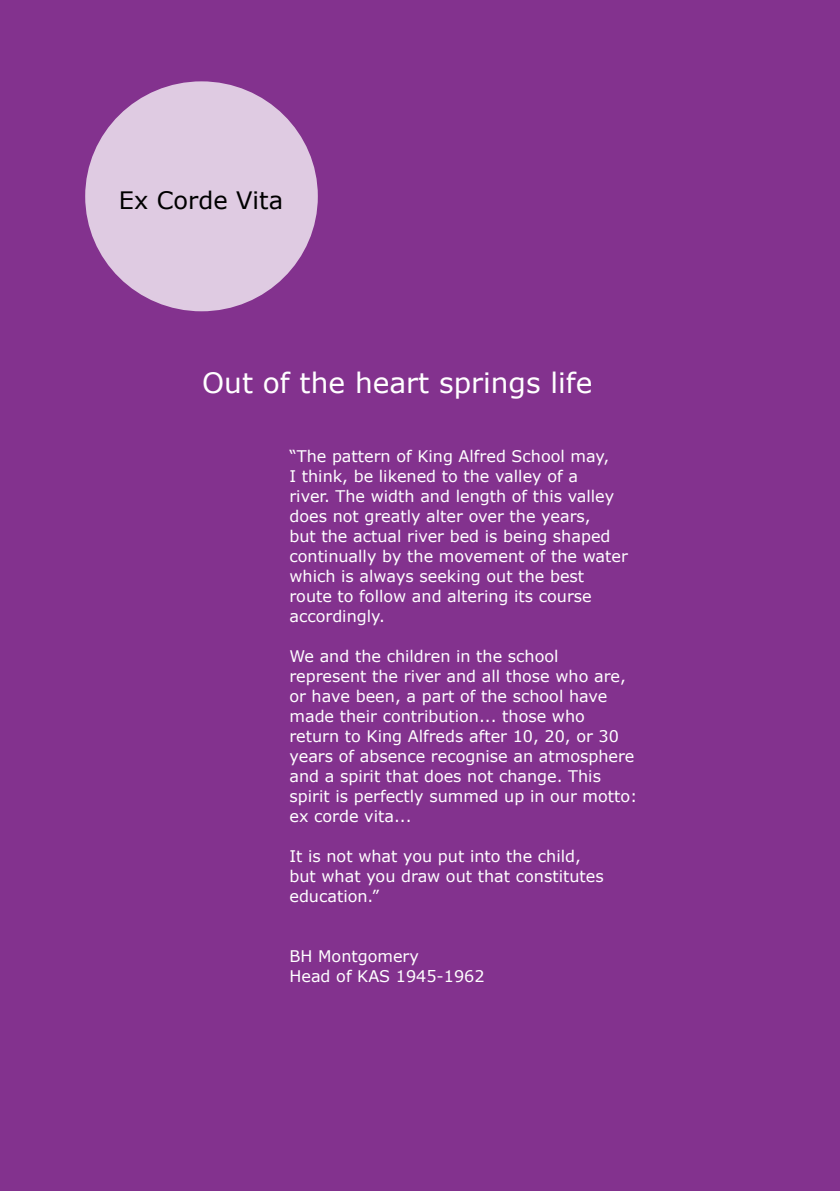
<style>
.page{position:relative;width:840px;height:1191px;background:#fff}
.page>*{position:absolute;margin:0;border:0;box-sizing:border-box;transform-origin:0 0}
.t1{font:28px "Verdana";color:#fff}
.t2{font:24px "Verdana";color:#000}
.t3{font:16px/20px "Verdana";color:#fff}
</style>
<div class="page">
<div style="left:0;top:0;width:839px;height:1191px;background:#83328e"></div>
<div style="left:85px;top:81px;width:232px;height:230px;background:#dfcbe2;border-radius:50%"></div>
<h2 class="t2" style="left:119px;top:184px;width:165px">Ex Corde Vita</h2>
<h1 class="t1" style="left:202px;top:364px;width:391px">Out of the heart springs life</h1>
<p class="t3" style="left:289px;top:446px;width:340px">“The pattern of King Alfred School may,<br>I think, be likened to the valley of a<br>river. The width and length of this valley does not greatly alter over the years,<br>but the actual river bed is being shaped continually by the movement of the water which is always seeking out the best route to follow and altering its course accordingly.</p>
<p class="t3" style="left:289px;top:646px;width:349px">We and the children in the school represent the river and all those who are, or have been, a part of the school have made their contribution... those who return to King Alfreds after 10, 20, or 30 years of absence recognise an atmosphere and a spirit that does not change. This spirit is perfectly summed up in our motto: ex corde vita...</p>
<p class="t3" style="left:289px;top:846px;width:315px">It is not what you put into the child, but what you draw out that constitutes education.”</p>
<p class="t3" style="left:289px;top:946px;width:196px">BH Montgomery<br>Head of KAS 1945-1962</p>
</div>
